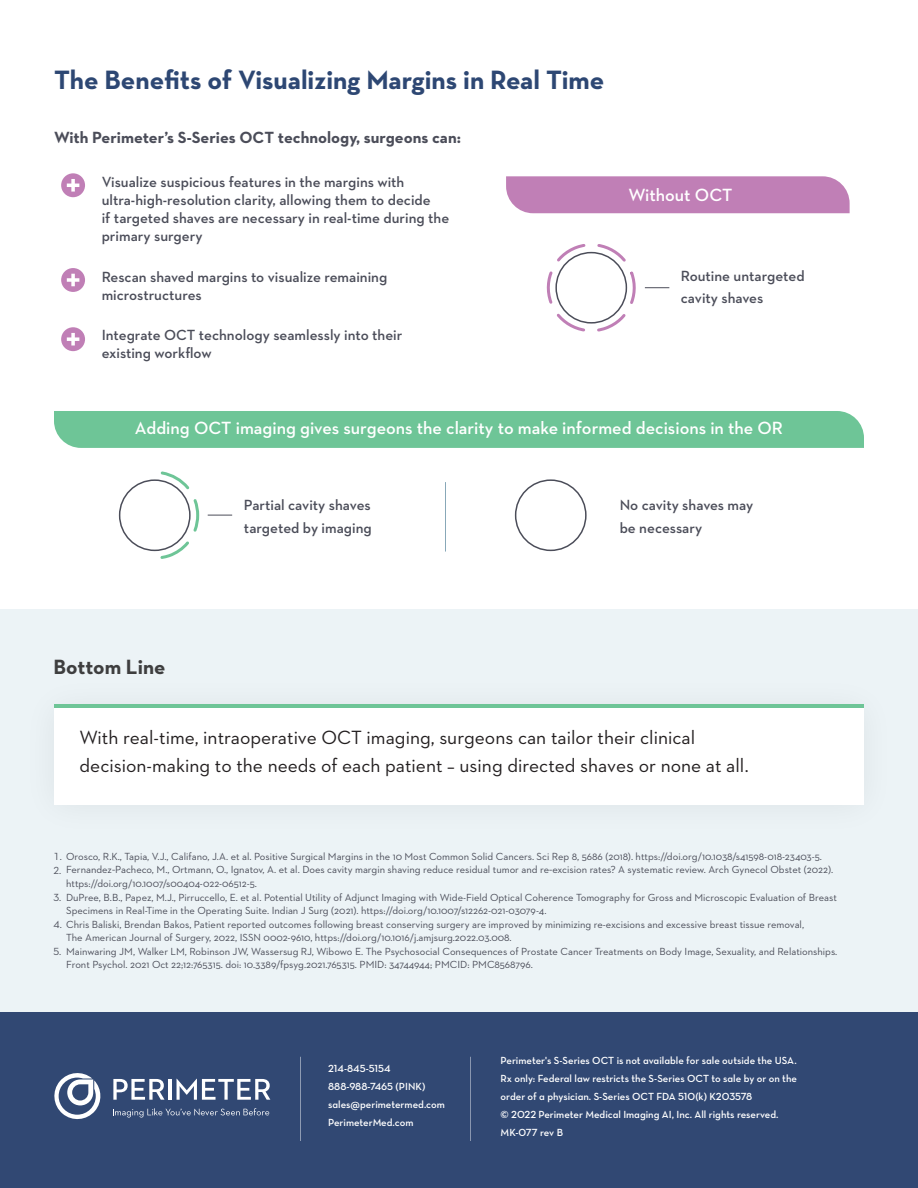
<style>
.page{position:relative;width:918px;height:1188px;background:#fff}
.page>*{position:absolute;margin:0;border:0;box-sizing:border-box;transform-origin:0 0}
.t1{font:700 27px "Neutra Text";color:#2d4773}
.t2{font:700 21px "Neutraface 2 Text";color:#3e3e3f}
.t3{font:19.5px/28.5px "Neutraface 2 Text";color:#231f20}
.t4{font:600 18px "Neutraface 2 Text";color:#fff}
.t5{font:700 16.5px "Neutraface 2 Text";color:#4b4d59}
.t6{font:600 15px/18px "Neutraface 2 Text";color:#4b4d59}
.t7{font:10.5px/13.5px "Neutraface 2 Text";color:#4b4d59}
.t8{font:10.5px/18px "Neutra Text Demi Alt";color:#fff}
.s1{font-family:"Myriad Pro"}
</style>
<div class="page">
<div style="left:0;top:609px;width:918px;height:418px;background:#ecf3f6"></div>
<div style="left:54px;top:706px;width:810px;height:99px;background:#fff"></div>
<div style="left:54px;top:411px;width:810px;height:37px;background:#6ec597"></div>
<hr style="left:445px;top:482px;width:1px;height:70px;background:#88a8b8">
<div style="left:61px;top:173px;width:24px;height:24px;background:#c07fb6;border-radius:50%"></div>
<svg style="left:67px;top:179px;width:12px;height:13px"></svg>
<div style="left:61px;top:268px;width:24px;height:24px;background:#c07fb6;border-radius:50%"></div>
<svg style="left:67px;top:274px;width:12px;height:12px"></svg>
<div style="left:61px;top:327px;width:24px;height:24px;background:#c07fb6;border-radius:50%"></div>
<svg style="left:67px;top:333px;width:12px;height:13px"></svg>
<div style="left:506px;top:176px;width:344px;height:37px;background:#c07fb6"></div>
<svg style="left:546px;top:244px;width:123px;height:88px"></svg>
<svg style="left:208px;top:515px;width:24px;height:1px"></svg>
<div style="left:119px;top:479px;width:72px;height:72px;border:2px solid #4b4d59;border-radius:50%"></div>
<div style="left:515px;top:479px;width:72px;height:72px;border:2px solid #4b4d59;border-radius:50%"></div>
<hr style="left:54px;top:705px;width:810px;height:3px;background:#6ec597">
<svg style="left:160px;top:471px;width:39px;height:88px"></svg>
<div style="left:0;top:1012px;width:918px;height:176px;background:#314873"></div>
<svg style="left:113px;top:1108px;width:156px;height:10px"></svg>
<svg style="left:113px;top:1079px;width:52px;height:21px"></svg>
<hr style="left:168px;top:1079px;width:3px;height:21px;background:#fff">
<svg style="left:177px;top:1079px;width:93px;height:21px"></svg>
<svg style="left:54px;top:1073px;width:47px;height:47px"></svg>
<hr style="left:300px;top:1057px;width:1px;height:84px;background:#fff">
<hr style="left:470px;top:1057px;width:1px;height:84px;background:#fff">
<h1 class="t1" style="left:54px;top:63px;width:552px">The Benefits of Visualizing Margins in Real Time</h1>
<h3 class="t5" style="left:54px;top:127px;width:409px">With Perimeter’s S-Series OCT technology, surgeons can:</h3>
<h3 class="t6" style="left:102px;top:173px;width:349px">Visualize suspicious features in the margins with ultra-high-resolution clarity, allowing them to decide<br>if targeted shaves are necessary in real-time during the primary surgery</h3>
<h3 class="t6" style="left:102px;top:267px;width:287px">Rescan shaved margins to visualize remaining microstructures</h3>
<h3 class="t6" style="left:102px;top:326px;width:302px">Integrate OCT technology seamlessly into their existing workflow</h3>
<h3 class="t4" style="left:629px;top:184px;width:106px">Without OCT</h3>
<h3 class="t6" style="left:681px;top:264px;width:125px;line-height:22.5px">Routine untargeted cavity shaves</h3>
<h3 class="t4" style="left:135px;top:417px;width:650px">Adding OCT imaging gives surgeons the clarity to make informed decisions in the OR</h3>
<h2 class="t2" style="left:54px;top:653px;width:113px">Bottom Line</h2>
<h3 class="t6" style="left:244px;top:494px;width:129px;line-height:22.5px">Partial cavity shaves targeted by imaging</h3>
<h3 class="t6" style="left:620px;top:494px;width:135px;line-height:22.5px">No cavity shaves may be necessary</h3>
<h3 class="t3" style="left:80px;top:723px;width:671px">With real-time, intraoperative OCT imaging, surgeons can tailor their clinical decision-making to the needs of each patient – using directed shaves or none at all.</h3>
<p class="t7" style="left:54px;top:850px;width:770px">1. Orosco, R.K., Tapia, V.J., Califano, J.A. et al. Positive Surgical Margins in the 10 Most Common Solid Cancers. Sci Rep 8, 5686 (2018). https://doi.org/10.1038/s41598-018-23403-5.</p>
<p class="t7" style="left:66px;top:863px;width:769px;text-indent:-12px">2. Fernandez<span class="s1">‐</span>Pacheco, M., Ortmann, O., Ignatov, A. et al. Does cavity margin shaving reduce residual tumor and re<span class="s1">‐</span>excision rates? A systematic review. Arch Gynecol Obstet (2022). https://doi.org/10.1007/s00404-022-06512-5.</p>
<p class="t7" style="left:66px;top:890px;width:772px;text-indent:-12px">3. DuPree, B.B., Papez, M.J., Pirruccello, E. et al. Potential Utility of Adjunct Imaging with Wide-Field Optical Coherence Tomography for Gross and Microscopic Evaluation of Breast<br>Specimens in Real-Time in the Operating Suite. Indian J Surg (2021). https://doi.org/10.1007/s12262-021-03079-4.</p>
<p class="t7" style="left:66px;top:917px;width:740px;text-indent:-12px">4. Chris Baliski, Brendan Bakos, Patient reported outcomes following breast conserving surgery are improved by minimizing re-excisions and excessive breast tissue removal,<br>The American Journal of Surgery, 2022, ISSN 0002-9610, https://doi.org/10.1016/j.amjsurg.2022.03.008.</p>
<p class="t7" style="left:66px;top:944px;width:773px;text-indent:-12px">5. Mainwaring JM, Walker LM, Robinson JW, Wassersug RJ, Wibowo E. The Psychosocial Consequences of Prostate Cancer Treatments on Body Image, Sexuality, and Relationships.<br>Front Psychol. 2021 Oct 22;12:765315. doi: 10.3389/fpsyg.2021.765315. PMID: 34744944; PMCID: PMC8568796.</p>
<p class="t8" style="left:328px;top:1059px;width:118px">214-845-5154<br>888-988-7465 (PINK) sales@perimetermed.com<br>PerimeterMed.com</p>
<p class="t8" style="left:501px;top:1052px;width:298px">Perimeter's S-Series OCT is not available for sale outside the USA.<br>Rx only: Federal law restricts the S-Series OCT to sale by or on the order of a physician. S-Series OCT FDA 510(k) K203578<br>© 2022 Perimeter Medical Imaging AI, Inc. All rights reserved.<br>MK-077 rev B</p>
</div>
